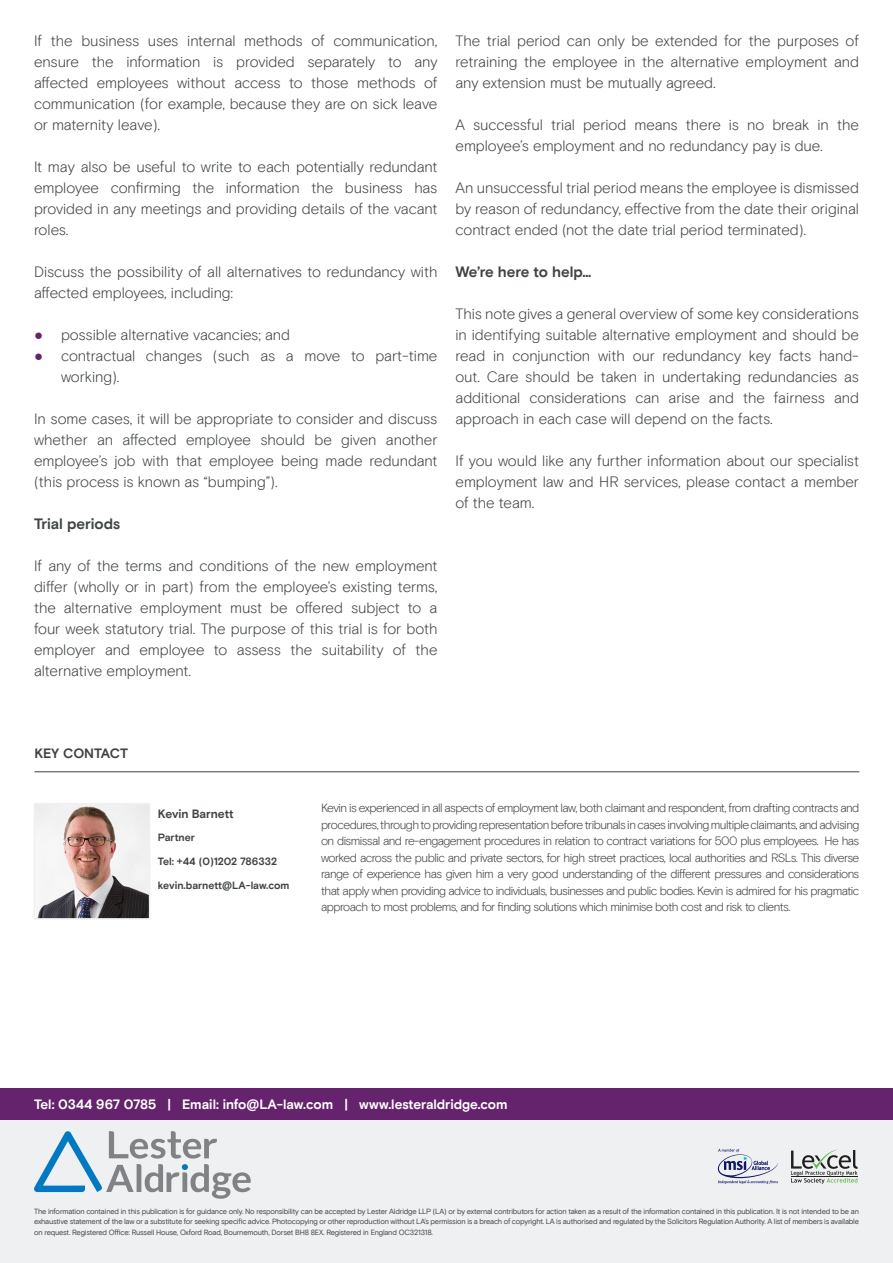
<style>
.page{position:relative;width:893px;height:1263px;background:#fff}
.page>*{position:absolute;margin:0;border:0;box-sizing:border-box;transform-origin:0 0}
.t1{font:300 15px/21px "Basis Grotesque Pro";letter-spacing:-.005em;color:#3f4344;text-align:justify}
.t2{font:700 15px "Basis Grotesque Pro";letter-spacing:-.005em;color:#3f4344}
.t3{font:700 13.5px "Basis Grotesque Pro";letter-spacing:-.005em;color:#fff}
.t4{font:700 13.5px "Basis Grotesque Pro";letter-spacing:-.015em;color:#3f4344}
.t5{font:300 12px/16.5px "Basis Grotesque Pro";letter-spacing:-.045em;color:#3f4344;text-align:justify}
.t6{font:700 12px "Basis Grotesque Pro";letter-spacing:-.01em;color:#3f4344}
.t7{font:700 10.5px "Basis Grotesque Pro";color:#3f4344}
.t8{font:7.5px/10.5px "Basis Grotesque Pro";letter-spacing:-.025em;color:#3f4344;text-align:justify}
.s1{font-family:"Arial Narrow";font-weight:400;color:#66236d}
</style>
<div class="page">
<div style="left:0;top:1106px;width:893px;height:157px;background:#eef0f1"></div>
<div style="left:0;top:1088px;width:893px;height:31px;background:#66236d"></div>
<hr style="left:34px;top:771px;width:825px;height:1px;background:#3f4344">
<img style="left:37px;top:806px;width:110px;height:110px">
<div style="left:34px;top:803px;width:116px;height:116px;border:2px solid #eef0f1"></div>
<hr style="left:791px;top:1176px;width:67px;height:1px;background:#211e1e">
<svg style="left:791px;top:1150px;width:66px;height:34px"></svg>
<svg style="left:718px;top:1149px;width:60px;height:35px"></svg>
<svg style="left:34px;top:1131px;width:217px;height:68px"></svg>
<p class="t1" style="left:34px;top:30px;width:405px">If the business uses internal methods of communication, ensure the information is provided separately to any affected employees without access to those methods of communication (for example, because they are on sick leave or maternity leave).</p>
<p class="t1" style="left:34px;top:156px;width:405px">It may also be useful to write to each potentially redundant employee confirming the information the business has provided in any meetings and providing details of the vacant roles.</p>
<p class="t1" style="left:34px;top:261px;width:405px">Discuss the possibility of all alternatives to redundancy with affected employees, including:</p>
<p class="t1" style="left:34px;top:324px;width:258px"><span class="s1">●</span> possible alternative vacancies; and</p>
<p class="t1" style="left:61px;top:345px;width:378px;text-indent:-27px"><span class="s1">●</span> contractual changes (such as a move to part-time working).</p>
<p class="t1" style="left:34px;top:408px;width:405px">In some cases, it will be appropriate to consider and discuss whether an affected employee should be given another employee’s job with that employee being made redundant (this process is known as “bumping”).</p>
<p class="t2" style="left:34px;top:515px;width:88px">Trial periods</p>
<p class="t1" style="left:34px;top:555px;width:405px">If any of the terms and conditions of the new employment differ (wholly or in part) from the employee’s existing terms, the alternative employment must be offered subject to a four week statutory trial. The purpose of this trial is for both employer and employee to assess the suitability of the alternative employment.</p>
<p class="t1" style="left:455px;top:30px;width:405px">The trial period can only be extended for the purposes of retraining the employee in the alternative employment and any extension must be mutually agreed.</p>
<p class="t1" style="left:455px;top:114px;width:405px">A successful trial period means there is no break in the employee’s employment and no redundancy pay is due.</p>
<p class="t1" style="left:455px;top:177px;width:405px">An unsuccessful trial period means the employee is dismissed by reason of redundancy, effective from the date their original contract ended (not the date trial period terminated).</p>
<p class="t2" style="left:455px;top:263px;width:138px">We’re here to help…</p>
<p class="t1" style="left:455px;top:303px;width:405px">This note gives a general overview of some key considerations in identifying suitable alternative employment and should be read in conjunction with our redundancy key facts hand&shy;out. Care should be taken in undertaking redundancies as additional considerations can arise and the fairness and approach in each case will depend on the facts.</p>
<p class="t1" style="left:455px;top:450px;width:405px">If you would like any further information about our specialist employment law and HR services, please contact a member of the team.</p>
<p class="t4" style="left:34px;top:745px;width:95px">KEY CONTACT</p>
<p class="t6" style="left:158px;top:807px;width:77px">Kevin Barnett</p>
<p class="t7" style="left:158px;top:855px;width:121px">Tel: +44 (0)1202 786332</p>
<p class="t7" style="left:158px;top:879px;width:133px">kevin.barnett@LA-law.com</p>
<p class="t7" style="left:158px;top:831px;width:38px">Partner</p>
<p class="t5" style="left:321px;top:800px;width:540px">Kevin is experienced in all aspects of employment law, both claimant and respondent, from drafting contracts and procedures, through to providing representation before tribunals in cases involving multiple claimants, and advising on dismissal and re-engagement procedures in relation to contract variations for 500 plus employees. He has worked across the public and private sectors, for high street practices, local authorities and RSLs. This diverse range of experience has given him a very good understanding of the different pressures and considerations that apply when providing advice to individuals, businesses and public bodies. Kevin is admired for his pragmatic approach to most problems, and for finding solutions which minimise both cost and risk to clients.</p>
<p class="t3" style="left:34px;top:1096px;width:475px">Tel: 0344 967 0785 | Email: info@LA-law.com | www.lesteraldridge.com</p>
<p class="t8" style="left:34px;top:1206px;width:826px">The information contained in this publication is for guidance only. No responsibility can be accepted by Lester Aldridge LLP (LA) or by external contributors for action taken as a result of the information contained in this publication. It is not intended to be an exhaustive statement of the law or a substitute for seeking specific advice. Photocopying or other reproduction without LA’s permission is a breach of copyright. LA is authorised and regulated by the Solicitors Regulation Authority. A list of members is available on request. Registered Office: Russell House, Oxford Road, Bournemouth, Dorset BH8 8EX. Registered in England OC321318.</p>
</div>
